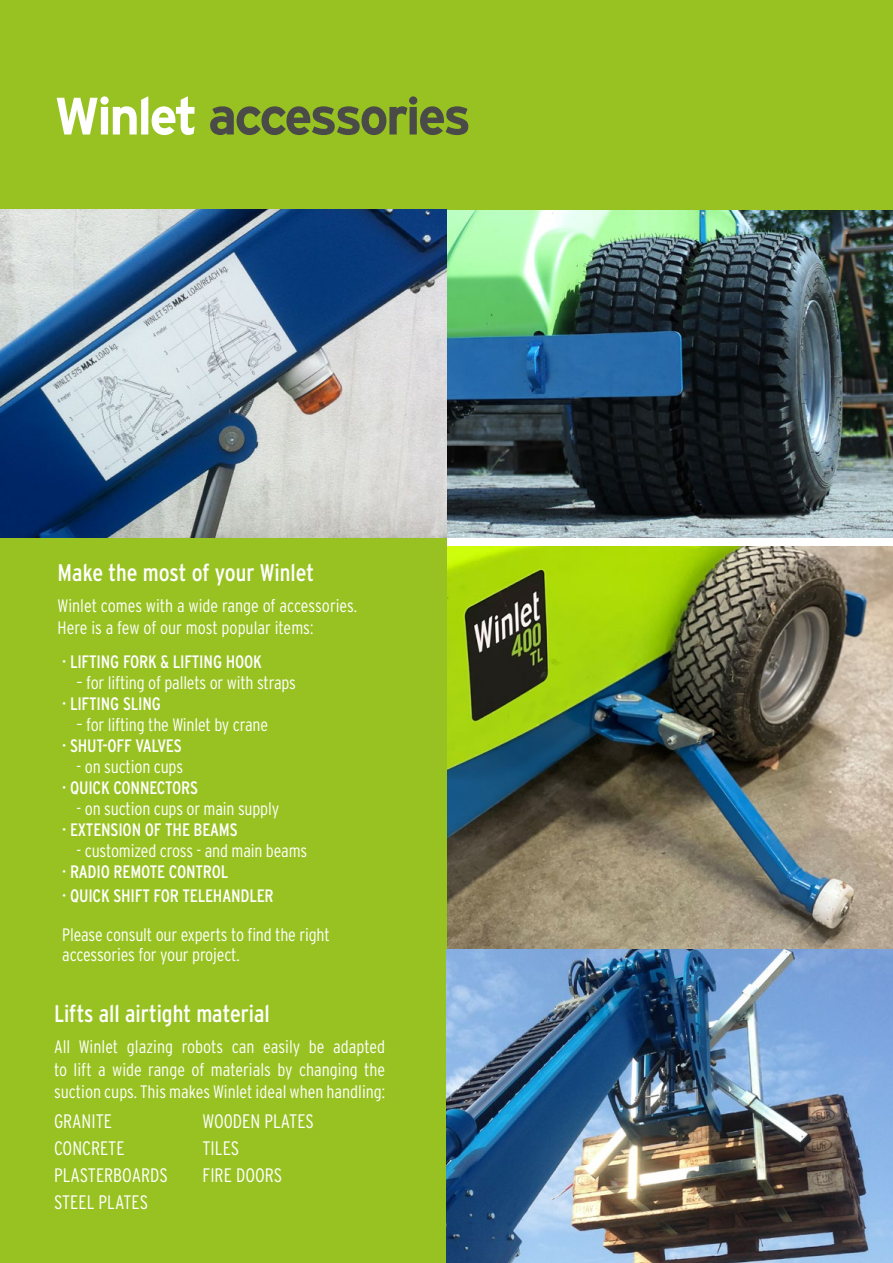
<style>
.page{position:relative;width:893px;height:1263px;background:#fff}
.page>*{position:absolute;margin:0;border:0;box-sizing:border-box;transform-origin:0 0}
.t1{font:700 52.5px "Interstate";letter-spacing:-.06em;color:#4a4a49}
.t2{font:condensed 24px "Interstate";color:#fff}
.t3{font:300 condensed 19.5px/27px "Interstate";color:#fff}
.t4{font:300 condensed 18px/22.5px "Interstate";letter-spacing:-.01em;color:#fff}
.t5{font:condensed 18px/24px "Interstate";letter-spacing:-.01em;color:#fff}
.s1{color:#fff}
</style>
<div class="page">
<img style="left:1px;top:209px;width:892px;height:329px">
<img style="left:446px;top:546px;width:447px;height:717px">
<div style="left:0;top:0;width:893px;height:209px;background:#98c222"></div>
<div style="left:0;top:538px;width:446px;height:725px;background:#98c222"></div>
<img style="left:0;top:209px;width:1px;height:329px">
<h1 class="t1" style="left:54px;top:87px;width:419px"><span class="s1">Winlet</span> accessories</h1>
<h2 class="t2" style="left:58px;top:557px;width:258px">Make the most of your Winlet</h2>
<p class="t4" style="left:58px;top:594px;width:301px">Winlet comes with a wide range of accessories.<br>Here is a few of our most popular items:</p>
<p class="t5" style="left:62px;top:650px;width:201px">· LIFTING FORK &amp; LIFTING HOOK</p>
<p class="t4" style="left:77px;top:671px;width:221px">– for lifting of pallets or with straps</p>
<p class="t5" style="left:62px;top:692px;width:100px">· LIFTING SLING</p>
<p class="t4" style="left:77px;top:713px;width:193px">– for lifting the Winlet by crane</p>
<p class="t5" style="left:62px;top:734px;width:121px">· SHUT-OFF VALVES</p>
<p class="t4" style="left:77px;top:755px;width:108px">- on suction cups</p>
<p class="t5" style="left:62px;top:776px;width:137px">· QUICK CONNECTORS</p>
<p class="t4" style="left:77px;top:797px;width:204px">- on suction cups or main supply</p>
<p class="t5" style="left:62px;top:818px;width:177px">· EXTENSION OF THE BEAMS</p>
<p class="t4" style="left:77px;top:839px;width:232px">- customized cross - and main beams</p>
<p class="t5" style="left:62px;top:860px;width:213px">· RADIO REMOTE CONTROL<br>· QUICK SHIFT FOR TELEHANDLER</p>
<p class="t4" style="left:62px;top:925px;width:269px;line-height:19.5px">Please consult our experts to find the right accessories for your project.</p>
<h2 class="t2" style="left:54px;top:999px;width:217px">Lifts all airtight material</h2>
<p class="t4" style="left:54px;top:1036px;width:333px;text-align:justify">All Winlet glazing robots can easily be adapted to lift a wide range of materials by changing the suction cups. This makes Winlet ideal when handling:</p>
<p class="t3" style="left:54px;top:1107px;width:115px">GRANITE<br>CONCRETE<br>PLASTERBOARDS<br>STEEL PLATES</p>
<p class="t3" style="left:202px;top:1107px;width:113px">WO0DEN PLATES<br>TILES<br>FIRE DOORS</p>
</div>
